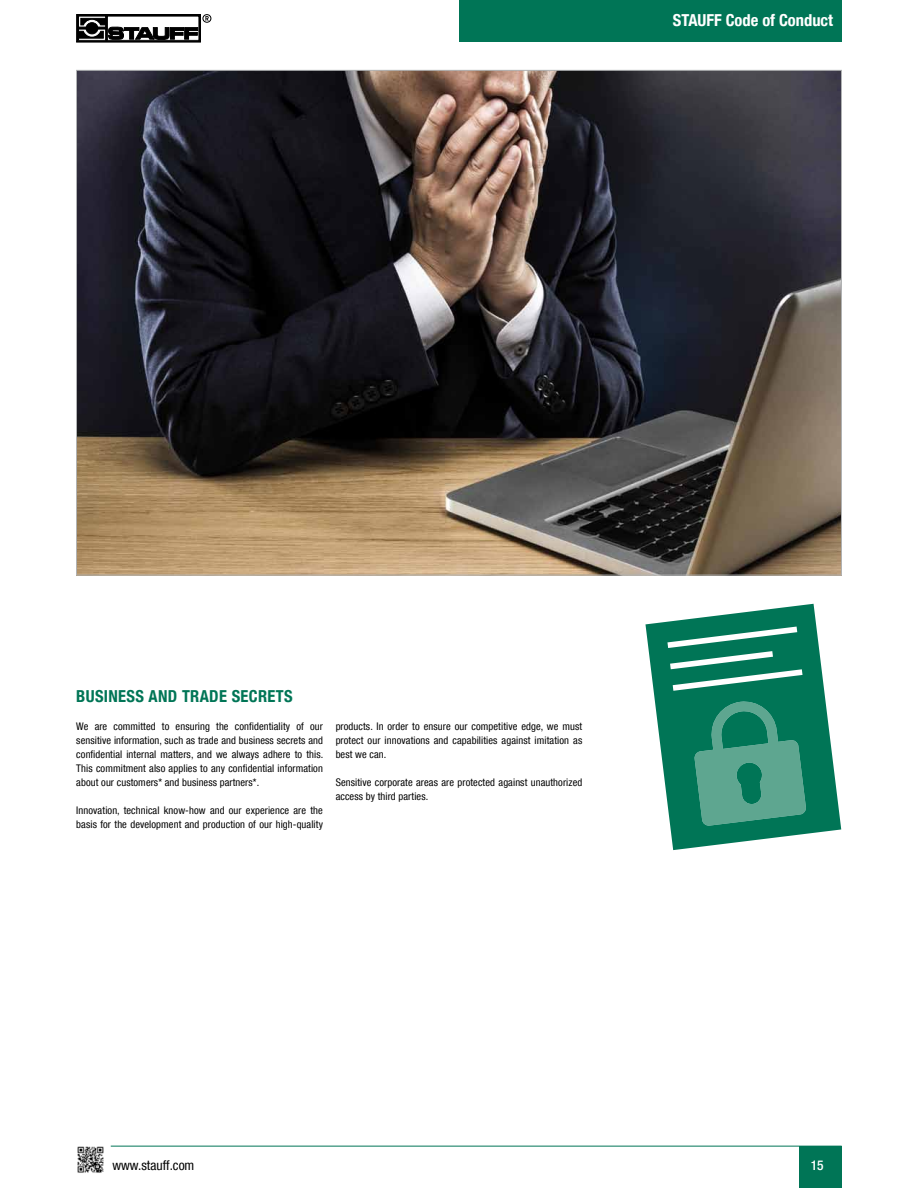
<style>
.page{position:relative;width:918px;height:1188px;background:#fff}
.page>*{position:absolute;margin:0;border:0;box-sizing:border-box;transform-origin:0 0}
.t1{font:700 condensed 16.5px "Helvetica Neue LT Com";letter-spacing:.02em;color:#007556}
.t2{font:700 condensed 16.5px "Helvetica Neue LT Com";color:#fff}
.t3{font:condensed 13.5px "Helvetica Neue LT Com";color:#000}
.t4{font:500 condensed 13.5px "Helvetica Neue LT Com";color:#fff}
.t5{font:condensed 10.5px/14.1px "Helvetica Neue LT Com";letter-spacing:.01em;color:#000;text-align:justify}
</style>
<div class="page">
<div style="left:459px;top:0;width:383px;height:42px;background:#007556"></div>
<div style="left:76px;top:14px;width:125px;height:28px;border:1px solid #000"></div>
<svg style="left:80px;top:18px;width:24px;height:20px"></svg>
<div style="left:78px;top:16px;width:28px;height:24px;border:1px solid #000"></div>
<div style="left:202px;top:14px;width:9px;height:9px;border:1px solid #000;border-radius:50%"></div>
<svg style="left:205px;top:16px;width:4px;height:5px"></svg>
<svg style="left:81px;top:18px;width:25px;height:7px"></svg>
<svg style="left:78px;top:31px;width:25px;height:7px"></svg>
<svg style="left:84px;top:20px;width:16px;height:16px"></svg>
<div style="left:84px;top:20px;width:16px;height:16px;border:1px solid #fff;border-radius:50%"></div>
<div style="left:86px;top:23px;width:12px;height:11px;background:#000;border-radius:50%"></div>
<div style="left:86px;top:23px;width:12px;height:11px;border:1px solid #000;border-radius:50%"></div>
<hr style="left:78px;top:27px;width:29px;height:2px;background:#000">
<svg style="left:108px;top:27px;width:90px;height:13px"></svg>
<div style="left:800px;top:1146px;width:42px;height:42px;background:#007556"></div>
<hr style="left:76px;top:1146px;width:766px;height:1px;background:#007556">
<svg style="left:76px;top:1145px;width:38px;height:28px"></svg>
<img style="left:78px;top:72px;width:762px;height:501px">
<svg style="left:645px;top:604px;width:196px;height:246px;fill:#007556"></svg>
<svg style="left:694px;top:700px;width:112px;height:126px;background:#369177"></svg>
<h1 class="t2" style="left:673px;top:10px;width:162px">STAUFF Code of Conduct</h1>
<h1 class="t1" style="left:76px;top:686px;width:218px">BUSINESS AND TRADE SECRETS</h1>
<p class="t5" style="left:76px;top:719px;width:249px">We are committed to ensuring the confidentiality of our sensitive information, such as trade and business secrets and confidential internal matters, and we always adhere to this.<br>This commitment also applies to any confidential information about our customers* and business partners*.</p>
<p class="t5" style="left:76px;top:803px;width:248px">Innovation, technical know-how and our experience are the basis for the development and production of our high-quality</p>
<p class="t5" style="left:336px;top:719px;width:248px">products. In order to ensure our competitive edge, we must protect our innovations and capabilities against imitation as best we can.</p>
<p class="t5" style="left:336px;top:775px;width:248px">Sensitive corporate areas are protected against unauthorized access by third parties.</p>
<p class="t3" style="left:112px;top:1157px;width:83px">www.stauff.com</p>
<p class="t4" style="left:811px;top:1157px;width:14px">15</p>
</div>
